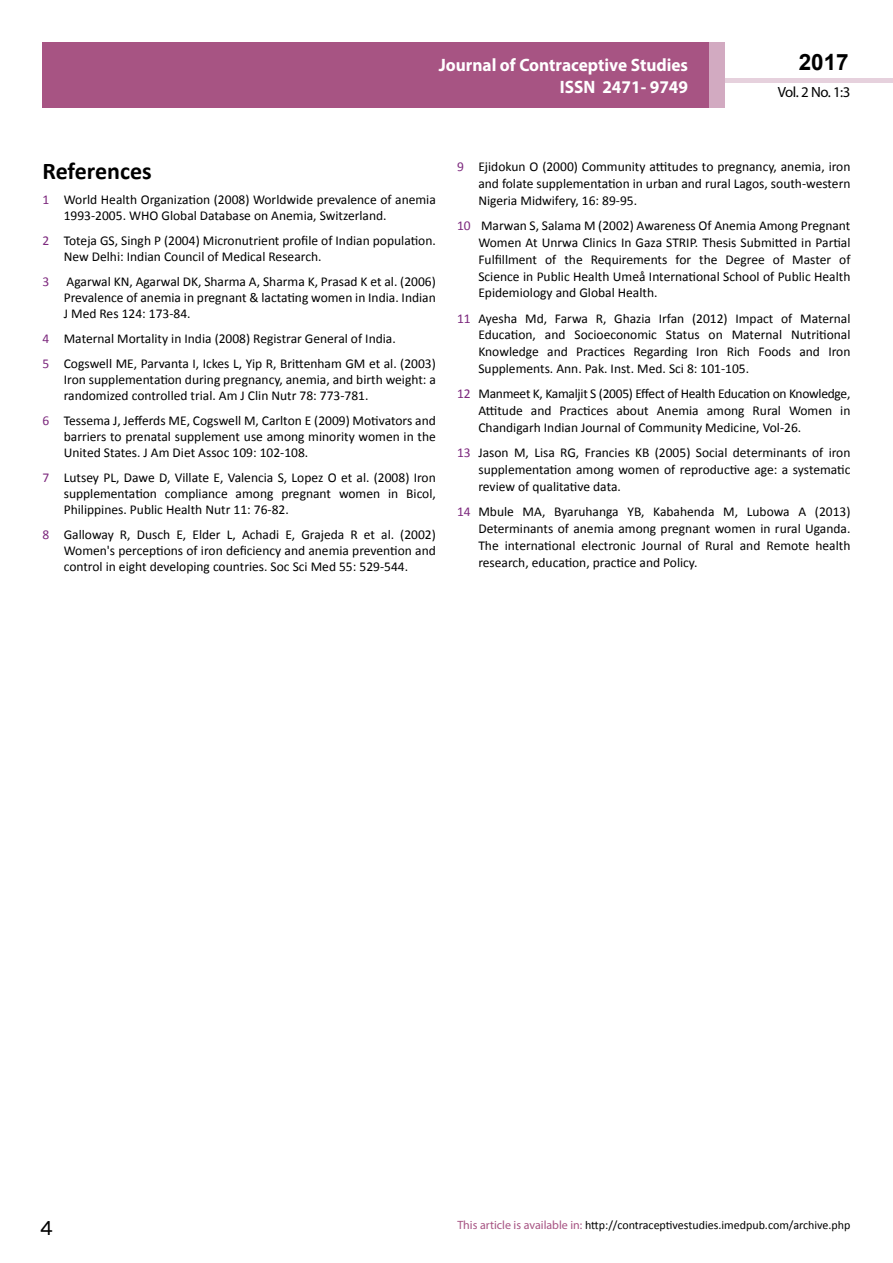
<style>
.page{position:relative;width:893px;height:1263px;background:#fff}
.page>*{position:absolute;margin:0;border:0;box-sizing:border-box;transform-origin:0 0}
.t1{font:25.5px "Tunga";color:#000}
.t2{font:700 24px "Calibri";color:#000}
.t3{font:700 22.5px "Arial";color:#000}
.t4{font:700 18px/21.6px "Myriad Pro";color:#fff;text-align:right;scale:.96 1}
.t5{font:14.85px "Myriad Pro";color:#000}
.t6{font:13.5px/16.8px "Calibri";color:#000;text-align:justify}
.t7{font:13.5px "Calibri";color:#7c287d}
.t8{font:12px "Calibri";color:#000}
.s1{color:#7c287d}
.s2{font-family:"Myriad Pro";color:#a75483}
</style>
<div class="page">
<hr style="left:725px;top:78px;width:168px;height:4px;background:#e6d1dd">
<div style="left:43px;top:42px;width:666px;height:66px;background:#a75483"></div>
<div style="left:709px;top:42px;width:16px;height:66px;background:#d2aac1"></div>
<h3 class="t4" style="left:517px;top:53px;width:198px">ARCHIVOS DE MEDICINA<br>ISSN 1698-9465</h3>
<h3 class="t3" style="left:799px;top:47px;width:52px">2017</h3>
<h3 class="t4" style="left:439px;top:54px;width:261px">Journal of Contraceptive Studies<br>ISSN 2471- 9749</h3>
<p class="t5" style="left:778px;top:83px;width:74px">Vol. 2 No. 1:3</p>
<h2 class="t2" style="left:43px;top:156px;width:111px">References</h2>
<p class="t6" style="left:64px;top:191px;width:374px;line-height:16.2px;text-indent:-21px"><span class="s1">1</span> World Health Organization (2008) Worldwide prevalence of anemia<br>1993-2005. WHO Global Database on Anemia, Switzerland.</p>
<p class="t6" style="left:64px;top:232px;width:374px;line-height:16.2px;text-indent:-21px"><span class="s1">2</span> Toteja GS, Singh P (2004) Micronutrient profile of Indian population.<br>New Delhi: Indian Council of Medical Research.</p>
<p class="t7" style="left:43px;top:273px;width:8px">3</p>
<p class="t6" style="left:64px;top:273px;width:374px;line-height:16.2px">Agarwal KN, Agarwal DK, Sharma A, Sharma K, Prasad K et al. (2006)<br>Prevalence of anemia in pregnant &amp; lactating women in India. Indian J Med Res 124: 173-84.</p>
<p class="t6" style="left:43px;top:326px;width:395px;line-height:24.8px"><span class="s1">4</span> Maternal Mortality in India (2008) Registrar General of India.<br><span class="s1">5</span> Cogswell ME, Parvanta I, Ickes L, Yip R, Brittenham GM et al. (2003)</p>
<p class="t6" style="left:64px;top:371px;width:374px;line-height:16.2px">Iron supplementation during pregnancy, anemia, and birth weight: a randomized controlled trial. Am J Clin Nutr 78: 773-781.</p>
<p class="t6" style="left:64px;top:412px;width:374px;line-height:16.2px;text-indent:-21px"><span class="s1">6</span> Tessema J, Jefferds ME, Cogswell M, Carlton E (2009) Motivators and barriers to prenatal supplement use among minority women in the United States. J Am Diet Assoc 109: 102-108.</p>
<p class="t6" style="left:64px;top:469px;width:374px;line-height:16.2px;text-indent:-21px"><span class="s1">7</span> Lutsey PL, Dawe D, Villate E, Valencia S, Lopez O et al. (2008) Iron supplementation compliance among pregnant women in Bicol, Philippines. Public Health Nutr 11: 76-82.</p>
<p class="t6" style="left:64px;top:526px;width:374px;line-height:16.2px;text-indent:-21px"><span class="s1">8</span> Galloway R, Dusch E, Elder L, Achadi E, Grajeda R et al. (2002)<br>Women's perceptions of iron deficiency and anemia prevention and control in eight developing countries. Soc Sci Med 55: 529-544.</p>
<p class="t6" style="left:478px;top:158px;width:374px;text-indent:-21px"><span class="s1">9</span> Ejidokun O (2000) Community attitudes to pregnancy, anemia, iron and folate supplementation in urban and rural Lagos, south-western Nigeria Midwifery, 16: 89-95.</p>
<p class="t6" style="left:478px;top:217px;width:374px;text-indent:-21px"><span class="s1">10</span> Marwan S, Salama M (2002) Awareness Of Anemia Among Pregnant Women At Unrwa Clinics In Gaza STRIP. Thesis Submitted in Partial Fulfillment of the Requirements for the Degree of Master of Science in Public Health Umeå International School of Public Health Epidemiology and Global Health.</p>
<p class="t6" style="left:478px;top:310px;width:374px;text-indent:-21px"><span class="s1">11</span> Ayesha Md, Farwa R, Ghazia Irfan (2012) Impact of Maternal Education, and Socioeconomic Status on Maternal Nutritional Knowledge and Practices Regarding Iron Rich Foods and Iron Supplements. Ann. Pak. Inst. Med. Sci 8: 101-105.</p>
<p class="t6" style="left:478px;top:385px;width:374px;text-indent:-21px"><span class="s1">12</span> Manmeet K, Kamaljit S (2005) Effect of Health Education on Knowledge, Attitude and Practices about Anemia among Rural Women in Chandigarh Indian Journal of Community Medicine, Vol-26.</p>
<p class="t6" style="left:478px;top:444px;width:374px;text-indent:-21px"><span class="s1">13</span> Jason M, Lisa RG, Francies KB (2005) Social determinants of iron supplementation among women of reproductive age: a systematic review of qualitative data.</p>
<p class="t6" style="left:478px;top:503px;width:374px;text-indent:-21px"><span class="s1">14</span> Mbule MA, Byaruhanga YB, Kabahenda M, Lubowa A (2013)<br>Determinants of anemia among pregnant women in rural Uganda.<br>The international electronic Journal of Rural and Remote health research, education, practice and Policy.</p>
<h1 class="t1" style="left:40px;top:1211px;width:15px">4</h1>
<p class="t8" style="left:457px;top:1218px;width:395px"><span class="s2">This article is available in:</span> http://contraceptivestudies.imedpub.com/archive.php</p>
</div>
